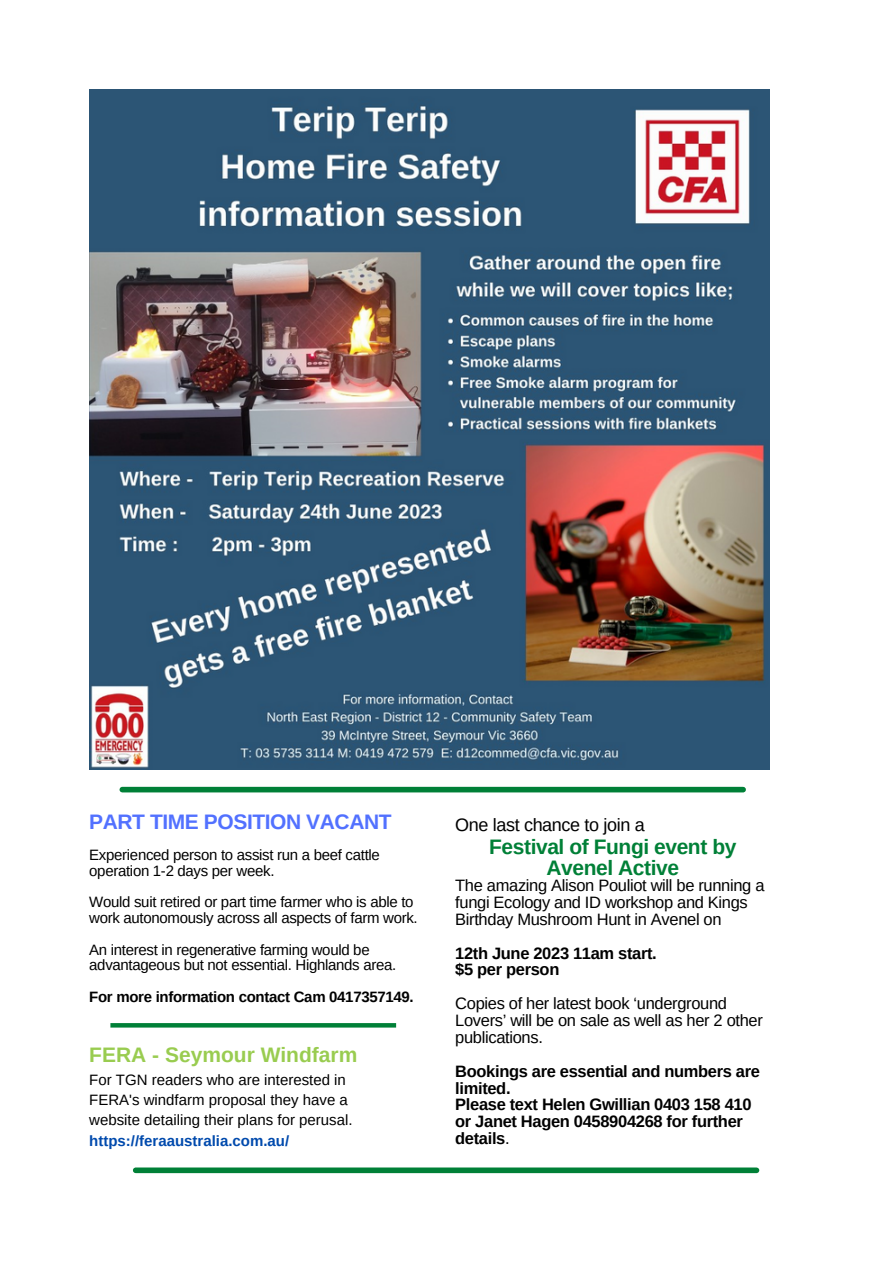
<style>
.page{position:relative;width:893px;height:1264px;background:#fff}
.page>*{position:absolute;margin:0;border:0;box-sizing:border-box;transform-origin:0 0}
.t1{font:700 21px/21.3px "Arimo";letter-spacing:-.02em;color:#008037;text-align:center}
.t2{font:700 21px "Arimo";letter-spacing:-.02em;color:#5271ff}
.t3{font:700 21px "Arimo";color:#99cc50}
.t4{font:18px "Arimo";letter-spacing:-.02em;color:#000}
.t5{font:16.5px/16.8px "Arimo";letter-spacing:-.02em;color:#000}
.t6{font:700 16.5px/16.8px "Arimo";letter-spacing:-.02em;color:#000}
.t7{font:15px/15.8px "Arimo";letter-spacing:-.02em;color:#000}
.t8{font:15px/20.2px "Arimo";color:#000}
.t9{font:700 15px "Arimo";letter-spacing:-.02em;color:#000}
.t10{font:700 15px "Arimo";color:#004aad}
.s1{font-weight:400}
</style>
<div class="page">
<div style="left:136px;top:1167px;width:620px;height:6px;background:#008037"></div>
<img style="left:89px;top:89px;width:680px;height:680px">
<div style="left:122px;top:786px;width:621px;height:6px;background:#008037"></div>
<svg style="left:110px;top:1023px;width:286px;height:4px"></svg>
<p class="t2" style="left:89px;top:809px;width:304px">PART TIME POSITION VACANT</p>
<p class="t7" style="left:89px;top:847px;width:292px">Experienced person to assist run a beef cattle operation 1-2 days per week.</p>
<p class="t7" style="left:89px;top:894px;width:330px">Would suit retired or part time farmer who is able to work autonomously across all aspects of farm work.</p>
<p class="t7" style="left:89px;top:941px;width:308px">An interest in regenerative farming would be advantageous but not essential. Highlands area.</p>
<p class="t9" style="left:89px;top:988px;width:326px">For more information contact Cam 0417357149.</p>
<p class="t3" style="left:89px;top:1043px;width:269px">FERA - Seymour Windfarm</p>
<p class="t8" style="left:89px;top:1069px;width:265px">For TGN readers who are interested in<br>FERA's windfarm proposal they have a website detailing their plans for perusal.</p>
<p class="t10" style="left:89px;top:1131px;width:201px">https://feraaustralia.com.au/</p>
<p class="t4" style="left:455px;top:815px;width:191px">One last chance to join a</p>
<p class="t1" style="left:489px;top:836px;width:249px">Festival of Fungi event by<br>Avenel Active</p>
<p class="t5" style="left:455px;top:877px;width:311px">The amazing Alison Pouliot will be running a fungi Ecology and ID workshop and Kings<br>Birthday Mushroom Hunt in Avenel on</p>
<p class="t6" style="left:455px;top:944px;width:203px">12th June 2023 11am start.</p>
<p class="t6" style="left:455px;top:961px;width:106px">$5 per person</p>
<p class="t5" style="left:455px;top:995px;width:309px">Copies of her latest book ‘underground<br>Lovers’ will be on sale as well as her 2 other publications.</p>
<p class="t6" style="left:455px;top:1062px;width:306px">Bookings are essential and numbers are limited.</p>
<p class="t6" style="left:455px;top:1096px;width:298px">Please text Helen Gwillian 0403 158 410 or Janet Hagen 0458904268 for further details<span class="s1">.</span></p>
</div>
